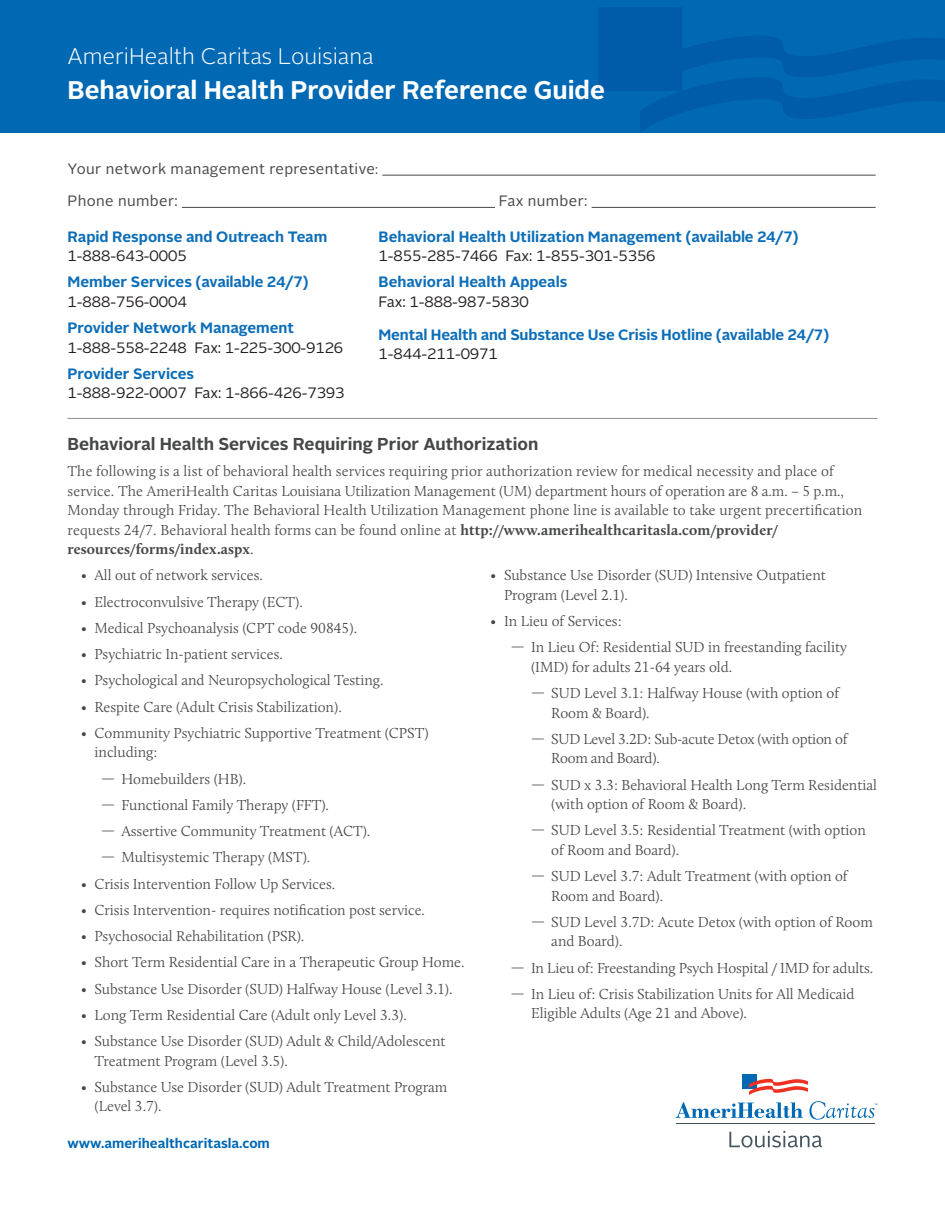
<style>
.page{position:relative;width:945px;height:1215px;background:#fff}
.page>*{position:absolute;margin:0;border:0;box-sizing:border-box;transform-origin:0 0}
.t1{font:700 25.5px "Alright Sans";color:#fff}
.t2{font:300 22.5px "Alright Sans";color:#fff}
.t3{font:700 17.25px "Alright Sans";color:#464748}
.t4{font:300 15px/19.5px "Calluna";color:#464748}
.t5{font:700 15px "Alright Sans";color:#0c6eb8}
.t6{font:15px "Alright Sans";color:#231f20}
.t7{font:15px/32.2px "Alright Sans";letter-spacing:.025em;color:#464748}
.t8{font:700 13.5px "Alright Sans";color:#0168b3}
.s1{font-size:13.5px}
.s2{font-weight:700}
</style>
<div class="page">
<div style="left:0;top:0;width:945px;height:132px;background:#0168b3"></div>
<svg style="left:599px;top:7px;width:346px;height:124px"></svg>
<hr style="left:382px;top:175px;width:494px;height:1px;background:#464748">
<hr style="left:182px;top:207px;width:313px;height:1px;background:#464748">
<hr style="left:592px;top:207px;width:284px;height:1px;background:#464748">
<div style="left:742px;top:1074px;width:14px;height:14px;background:#0168b3"></div>
<svg style="left:749px;top:1079px;width:59px;height:16px"></svg>
<svg style="left:676px;top:1102px;width:127px;height:16px"></svg>
<svg style="left:729px;top:1131px;width:93px;height:17px"></svg>
<hr style="left:676px;top:1124px;width:198px;height:1px;background:#45555f">
<svg style="left:809px;top:1101px;width:69px;height:19px"></svg>
<hr style="left:68px;top:418px;width:810px;height:1px;background:#8b8d90">
<h2 class="t2" style="left:68px;top:41px;width:308px">AmeriHealth Caritas Louisiana</h2>
<h1 class="t1" style="left:68px;top:72px;width:539px">Behavioral Health Provider Reference Guide</h1>
<p class="t7" style="left:68px;top:153px;width:312px">Your network management representative<span class="s1">:<br></span>Phone number:</p>
<p class="t7" style="left:499px;top:185px;width:90px">Fax number:</p>
<p class="t5" style="left:68px;top:226px;width:261px">Rapid Response and Outreach Team</p>
<p class="t6" style="left:68px;top:246px;width:121px">1-888-643-0005</p>
<p class="t5" style="left:68px;top:272px;width:243px">Member Services (available 24/7)</p>
<p class="t6" style="left:68px;top:291px;width:121px">1-888-756-0004</p>
<p class="t5" style="left:68px;top:317px;width:228px">Provider Network Management</p>
<p class="t6" style="left:68px;top:337px;width:277px">1-888-558-2248 Fax: 1-225-300-9126</p>
<p class="t5" style="left:68px;top:363px;width:128px">Provider Services</p>
<p class="t6" style="left:68px;top:383px;width:279px">1-888-922-0007 Fax: 1-866-426-7393</p>
<p class="t5" style="left:379px;top:226px;width:422px">Behavioral Health Utilization Management (available 24/7)</p>
<p class="t6" style="left:379px;top:246px;width:279px">1-855-285-7466 Fax: 1-855-301-5356</p>
<p class="t5" style="left:379px;top:272px;width:190px">Behavioral Health Appeals</p>
<p class="t6" style="left:379px;top:291px;width:152px">Fax: 1-888-987-5830</p>
<p class="t5" style="left:379px;top:324px;width:452px">Mental Health and Substance Use Crisis Hotline (available 24/7)</p>
<p class="t6" style="left:379px;top:344px;width:121px">1-844-211-0971</p>
<p class="t3" style="left:68px;top:432px;width:472px">Behavioral Health Services Requiring Prior Authorization</p>
<p class="t4" style="left:68px;top:461px;width:796px">The following is a list of behavioral health services requiring prior authorization review for medical necessity and place of service. The AmeriHealth Caritas Louisiana Utilization Management (UM) department hours of operation are 8 a.m. – 5 p.m., Monday through Friday. The Behavioral Health Utilization Management phone line is available to take urgent precertification requests 24/7. Behavioral health forms can be found online at <span class="s2">http://www.amerihealthcaritasla.com/provider/ resources/forms/index.aspx</span>.</p>
<p class="t4" style="left:81px;top:565px;width:183px">• All out of network services.</p>
<p class="t4" style="left:81px;top:592px;width:223px">• Electroconvulsive Therapy (ECT).</p>
<p class="t4" style="left:81px;top:618px;width:278px">• Medical Psychoanalysis (CPT code 90845).</p>
<p class="t4" style="left:81px;top:644px;width:203px">• Psychiatric In-patient services.</p>
<p class="t4" style="left:81px;top:670px;width:304px">• Psychological and Neuropsychological Testing.</p>
<p class="t4" style="left:81px;top:697px;width:262px">• Respite Care (Adult Crisis Stabilization).</p>
<p class="t4" style="left:94px;top:723px;width:336px;text-indent:-14px">• Community Psychiatric Supportive Treatment (CPST) including:</p>
<p class="t4" style="left:101px;top:769px;width:146px">— Homebuilders (HB).</p>
<p class="t4" style="left:101px;top:795px;width:229px">— Functional Family Therapy (FFT).</p>
<p class="t4" style="left:101px;top:821px;width:271px">— Assertive Community Treatment (ACT).</p>
<p class="t4" style="left:101px;top:847px;width:211px">— Multisystemic Therapy (MST).</p>
<p class="t4" style="left:81px;top:874px;width:256px">• Crisis Intervention Follow Up Services.</p>
<p class="t4" style="left:81px;top:900px;width:346px">• Crisis Intervention- requires notification post service.</p>
<p class="t4" style="left:81px;top:926px;width:225px">• Psychosocial Rehabilitation (PSR).</p>
<p class="t4" style="left:81px;top:952px;width:385px">• Short Term Residential Care in a Therapeutic Group Home.</p>
<p class="t4" style="left:81px;top:979px;width:373px">• Substance Use Disorder (SUD) Halfway House (Level 3.1).</p>
<p class="t4" style="left:81px;top:1005px;width:327px">• Long Term Residential Care (Adult only Level 3.3).</p>
<p class="t4" style="left:94px;top:1031px;width:353px;text-indent:-14px">• Substance Use Disorder (SUD) Adult &amp; Child/Adolescent<br>Treatment Program (Level 3.5).</p>
<p class="t4" style="left:94px;top:1077px;width:354px;text-indent:-14px">• Substance Use Disorder (SUD) Adult Treatment Program (Level 3.7).</p>
<p class="t4" style="left:504px;top:565px;width:323px;text-indent:-14px">• Substance Use Disorder (SUD) Intensive Outpatient<br>Program (Level 2.1).</p>
<p class="t4" style="left:490px;top:611px;width:133px">• In Lieu of Services:</p>
<p class="t4" style="left:531px;top:637px;width:318px;text-indent:-20px">— In Lieu Of: Residential SUD in freestanding facility (IMD) for adults 21-64 years old.</p>
<p class="t4" style="left:551px;top:683px;width:289px;text-indent:-20px">— SUD Level 3.1: Halfway House (with option of<br>Room &amp; Board).</p>
<p class="t4" style="left:551px;top:729px;width:298px;text-indent:-20px">— SUD Level 3.2D: Sub-acute Detox (with option of<br>Room and Board).</p>
<p class="t4" style="left:551px;top:775px;width:327px;text-indent:-20px">— SUD x 3.3: Behavioral Health Long Term Residential (with option of Room &amp; Board).</p>
<p class="t4" style="left:551px;top:820px;width:316px;text-indent:-20px">— SUD Level 3.5: Residential Treatment (with option of Room and Board).</p>
<p class="t4" style="left:551px;top:866px;width:298px;text-indent:-20px">— SUD Level 3.7: Adult Treatment (with option of<br>Room and Board).</p>
<p class="t4" style="left:551px;top:912px;width:323px;text-indent:-20px">— SUD Level 3.7D: Acute Detox (with option of Room and Board).</p>
<p class="t4" style="left:511px;top:958px;width:364px">— In Lieu of: Freestanding Psych Hospital / IMD for adults.</p>
<p class="t4" style="left:531px;top:984px;width:325px;text-indent:-20px">— In Lieu of: Crisis Stabilization Units for All Medicaid<br>Eligible Adults (Age 21 and Above).</p>
<p class="t8" style="left:68px;top:1133px;width:204px">www.amerihealthcaritasla.com</p>
</div>
